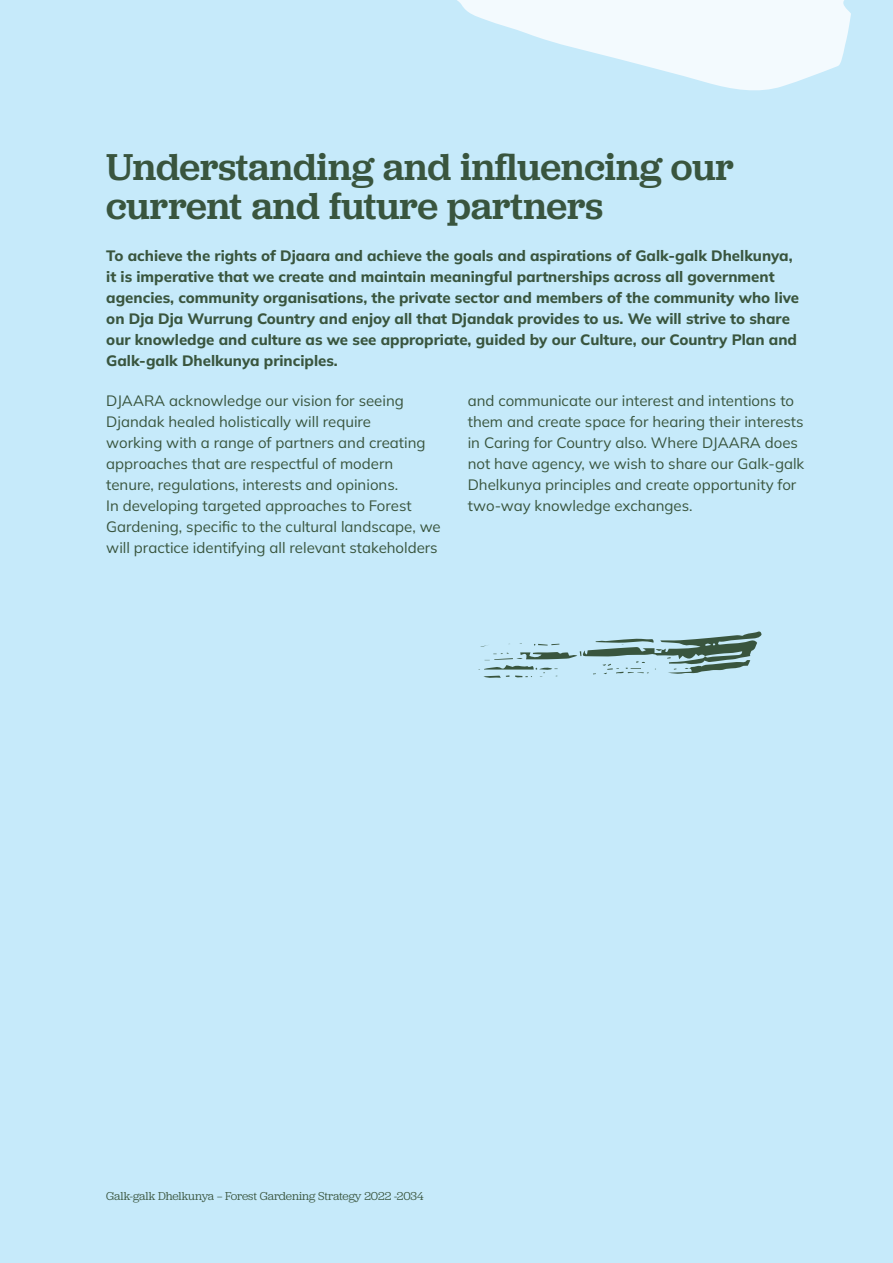
<style>
.page{position:relative;width:893px;height:1263px;background:#c6eafa}
.page>*{position:absolute;margin:0;border:0;box-sizing:border-box;transform-origin:0 0}
.Section_Titles{font:500 39px/39px "Jubilat";color:#39553e}
.DJ_Main_Text{font:15px/21px "Mulish";color:#39553e}
.Extra_Bold_first_par{font:800 15px/21px "Mulish";color:#39553e}
.t1{font:12px "Jubilat";color:#39553e}
</style>
<div class="page">
<svg style="left:478px;top:631px;width:283px;height:47px"></svg>
<svg style="left:457px;top:0;width:394px;height:91px"></svg>
<p class="Section_Titles" style="left:106px;top:147px;width:629px">Understanding and influencing our current and future partners</p>
<p class="Extra_Bold_first_par" style="left:106px;top:245px;width:694px">To achieve the rights of Djaara and achieve the goals and aspirations of Galk-galk Dhelkunya, it is imperative that we create and maintain meaningful partnerships across all government agencies, community organisations, the private sector and members of the community who live on Dja Dja Wurrung Country and enjoy all that Djandak provides to us. We will strive to share our knowledge and culture as we see appropriate, guided by our Culture, our Country Plan and Galk-galk Dhelkunya principles.</p>
<p class="DJ_Main_Text" style="left:106px;top:390px;width:336px">DJAARA acknowledge our vision for seeing Djandak healed holistically will require<br>working with a range of partners and creating approaches that are respectful of modern tenure, regulations, interests and opinions.<br>In developing targeted approaches to Forest Gardening, specific to the cultural landscape, we will practice identifying all relevant stakeholders</p>
<p class="DJ_Main_Text" style="left:468px;top:390px;width:338px">and communicate our interest and intentions to them and create space for hearing their interests in Caring for Country also. Where DJAARA does not have agency, we wish to share our Galk-galk Dhelkunya principles and create opportunity for two-way knowledge exchanges.</p>
<p class="t1" style="left:106px;top:1188px;width:319px">Galk-galk Dhelkunya — Forest Gardening Strategy 2022 -2034</p>
</div>
